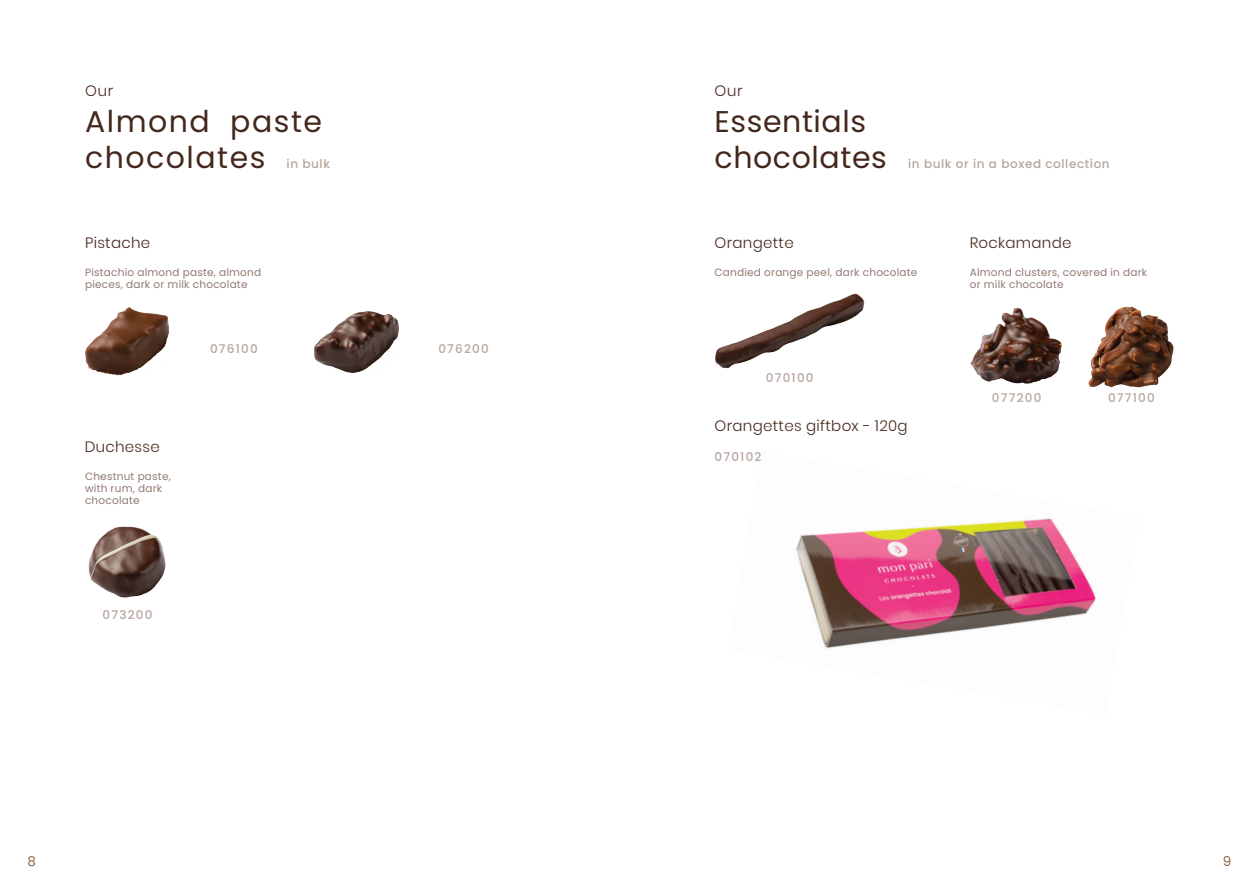
<style>
.page{position:relative;width:1259px;height:893px;background:#fff}
.page>*{position:absolute;margin:0;border:0;box-sizing:border-box;transform-origin:0 0}
.t1{font:30px "Poppins";letter-spacing:.035em;color:#45281d}
.t2{font:300 15px "Poppins";letter-spacing:.02em;color:#45281d}
.t3{font:13.5px "Poppins";color:#926647}
.t4{font:500 12px "Poppins";letter-spacing:.1em;color:#b6a59e}
.t5{font:500 12px "Poppins";letter-spacing:.05em;color:#b6a59e}
.t6{font:10.5px/12px "Poppins";letter-spacing:.02em;color:#907a71}
</style>
<div class="page">
<img style="left:715px;top:293px;width:150px;height:76px">
<img style="left:796px;top:518px;width:300px;height:131px">
<img style="left:1088px;top:306px;width:86px;height:82px">
<img style="left:970px;top:308px;width:92px;height:76px">
<img style="left:85px;top:308px;width:83px;height:68px">
<img style="left:315px;top:311px;width:84px;height:62px">
<img style="left:88px;top:526px;width:78px;height:72px">
<p class="t2" style="left:85px;top:82px;width:30px">Our</p>
<p class="t1" style="left:85px;top:104px;width:238px">Almond paste</p>
<p class="t1" style="left:85px;top:140px;width:182px">chocolates</p>
<p class="t4" style="left:287px;top:157px;width:45px">in bulk</p>
<p class="t2" style="left:85px;top:234px;width:67px">Pistache</p>
<p class="t6" style="left:85px;top:266px;width:178px">Pistachio almond paste, almond pieces, dark or milk chocolate</p>
<p class="t2" style="left:85px;top:438px;width:76px">Duchesse</p>
<p class="t6" style="left:85px;top:470px;width:87px">Chestnut paste, with rum, dark chocolate</p>
<p class="t4" style="left:210px;top:342px;width:49px">076100</p>
<p class="t4" style="left:438px;top:342px;width:52px">076200</p>
<p class="t4" style="left:102px;top:607px;width:51px">073200</p>
<p class="t2" style="left:714px;top:82px;width:30px">Our</p>
<p class="t1" style="left:714px;top:104px;width:153px">Essentials</p>
<p class="t1" style="left:714px;top:140px;width:174px">chocolates</p>
<p class="t5" style="left:908px;top:157px;width:203px">in bulk or in a boxed collection</p>
<p class="t2" style="left:714px;top:234px;width:81px">Orangette</p>
<p class="t6" style="left:714px;top:266px;width:204px">Candied orange peel, dark chocolate</p>
<p class="t4" style="left:766px;top:371px;width:49px">070100</p>
<p class="t2" style="left:714px;top:417px;width:195px">Orangettes giftbox - 120g</p>
<p class="t4" style="left:714px;top:450px;width:48px">070102</p>
<p class="t2" style="left:969px;top:234px;width:103px">Rockamande</p>
<p class="t6" style="left:969px;top:266px;width:179px">Almond clusters, covered in dark or milk chocolate</p>
<p class="t4" style="left:992px;top:391px;width:51px">077200</p>
<p class="t4" style="left:1108px;top:391px;width:48px">077100</p>
<p class="t3" style="left:28px;top:853px;width:10px">8</p>
<p class="t3" style="left:1222px;top:853px;width:10px">9</p>
</div>
